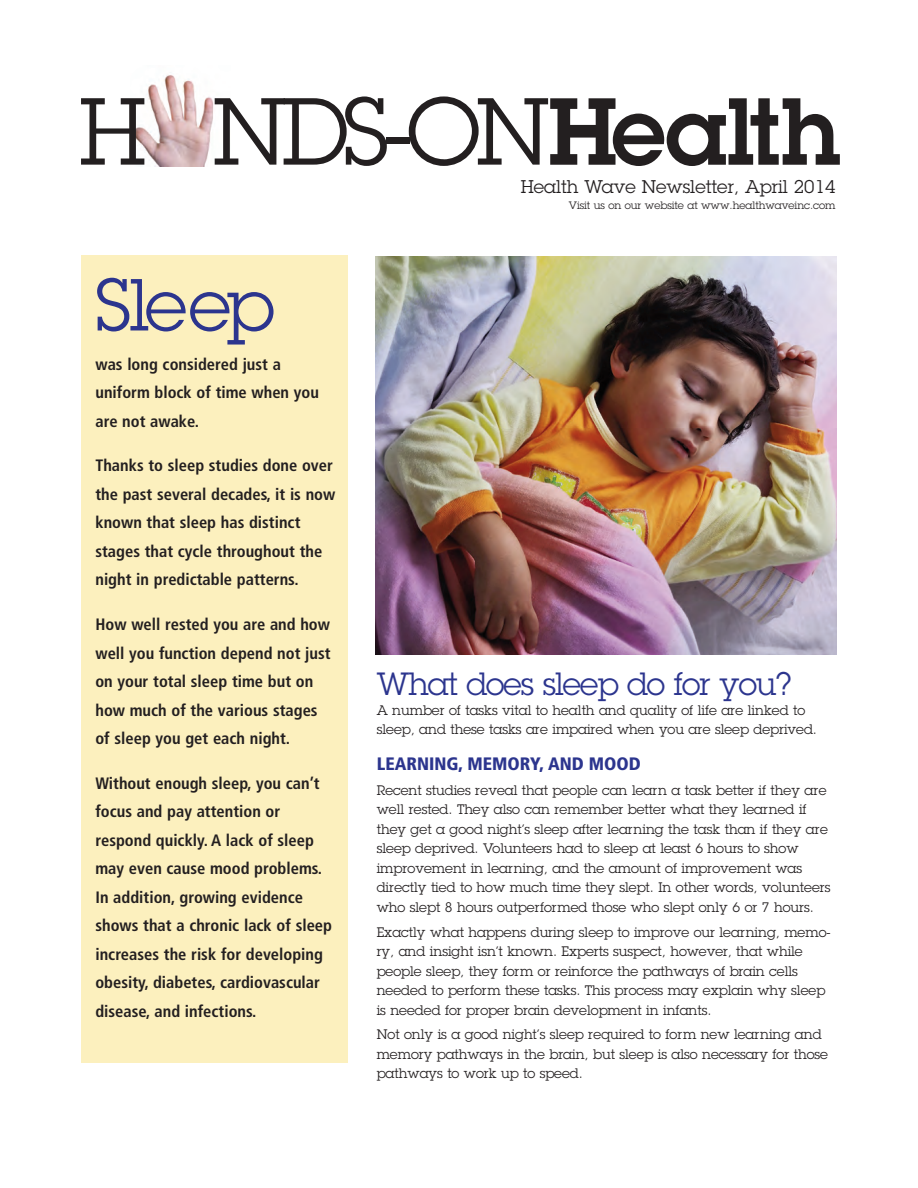
<style>
.page{position:relative;width:918px;height:1188px;background:#fff}
.page>*{position:absolute;margin:0;border:0;box-sizing:border-box;transform-origin:0 0}
.t1{font:93px "Lubalin Graph";color:#231f20}
.t2{font:72px "Lubalin Graph";letter-spacing:-.045em;color:#2c358e}
.t3{font:31.5px "Lubalin Graph";letter-spacing:-.03em;color:#2c358e}
.t4{font:18px "Lubalin Graph";color:#231f20}
.t5{font:900 condensed 18px "Frutiger";color:#2c358e}
.t6{font:700 condensed 16.5px/28.5px "Frutiger";color:#231f20}
.t7{font:13.5px/19.5px "Lubalin Graph";color:#231f20}
.t8{font:10.5px "Lubalin Graph";color:#231f20}
.s1{font-weight:600}
</style>
<div class="page">
<img style="left:130px;top:75px;width:84px;height:91px">
<div style="left:81px;top:255px;width:267px;height:808px;background:#fcf0be"></div>
<img style="left:376px;top:256px;width:461px;height:399px">
<h1 class="t1" style="left:79px;top:73px;width:763px">H NDS-ON<span class="s1">Health</span></h1>
<h3 class="t4" style="left:521px;top:175px;width:316px">Health Wave Newsletter, April 2014</h3>
<p class="t8" style="left:569px;top:199px;width:268px">Visit us on our website at www.healthwaveinc.com</p>
<h2 class="t2" style="left:95px;top:260px;width:180px">Sleep</h2>
<p class="t6" style="left:95px;top:350px;width:225px">was long considered just a uniform block of time when you are not awake.</p>
<p class="t6" style="left:95px;top:452px;width:241px">Thanks to sleep studies done over the past several decades, it is now known that sleep has distinct stages that cycle throughout the night in predictable patterns.</p>
<p class="t6" style="left:95px;top:610px;width:237px">How well rested you are and how well you function depend not just on your total sleep time but on how much of the various stages of sleep you get each night.</p>
<p class="t6" style="left:95px;top:769px;width:238px">Without enough sleep, you can’t focus and pay attention or respond quickly. A lack of sleep may even cause mood problems.<br>In addition, growing evidence shows that a chronic lack of sleep increases the risk for developing obesity, diabetes, cardiovascular disease, and infections.</p>
<h3 class="t3" style="left:377px;top:664px;width:417px">What does sleep do for you?</h3>
<p class="t7" style="left:377px;top:700px;width:442px">A number of tasks vital to health and quality of life are linked to sleep, and these tasks are impaired when you are sleep deprived.</p>
<h3 class="t5" style="left:377px;top:753px;width:266px">LEARNING, MEMORY, AND MOOD</h3>
<p class="t7" style="left:377px;top:780px;width:455px">Recent studies reveal that people can learn a task better if they are well rested. They also can remember better what they learned if they get a good night’s sleep after learning the task than if they are sleep deprived. Volunteers had to sleep at least 6 hours to show improvement in learning, and the amount of improvement was directly tied to how much time they slept. In other words, volunteers who slept 8 hours outperformed those who slept only 6 or 7 hours.</p>
<p class="t7" style="left:377px;top:922px;width:455px">Exactly what happens during sleep to improve our learning, memo&shy;ry, and insight isn’t known. Experts suspect, however, that while people sleep, they form or reinforce the pathways of brain cells needed to perform these tasks. This process may explain why sleep is needed for proper brain development in infants.</p>
<p class="t7" style="left:377px;top:1025px;width:453px">Not only is a good night’s sleep required to form new learning and memory pathways in the brain, but sleep is also necessary for those pathways to work up to speed.</p>
</div>
